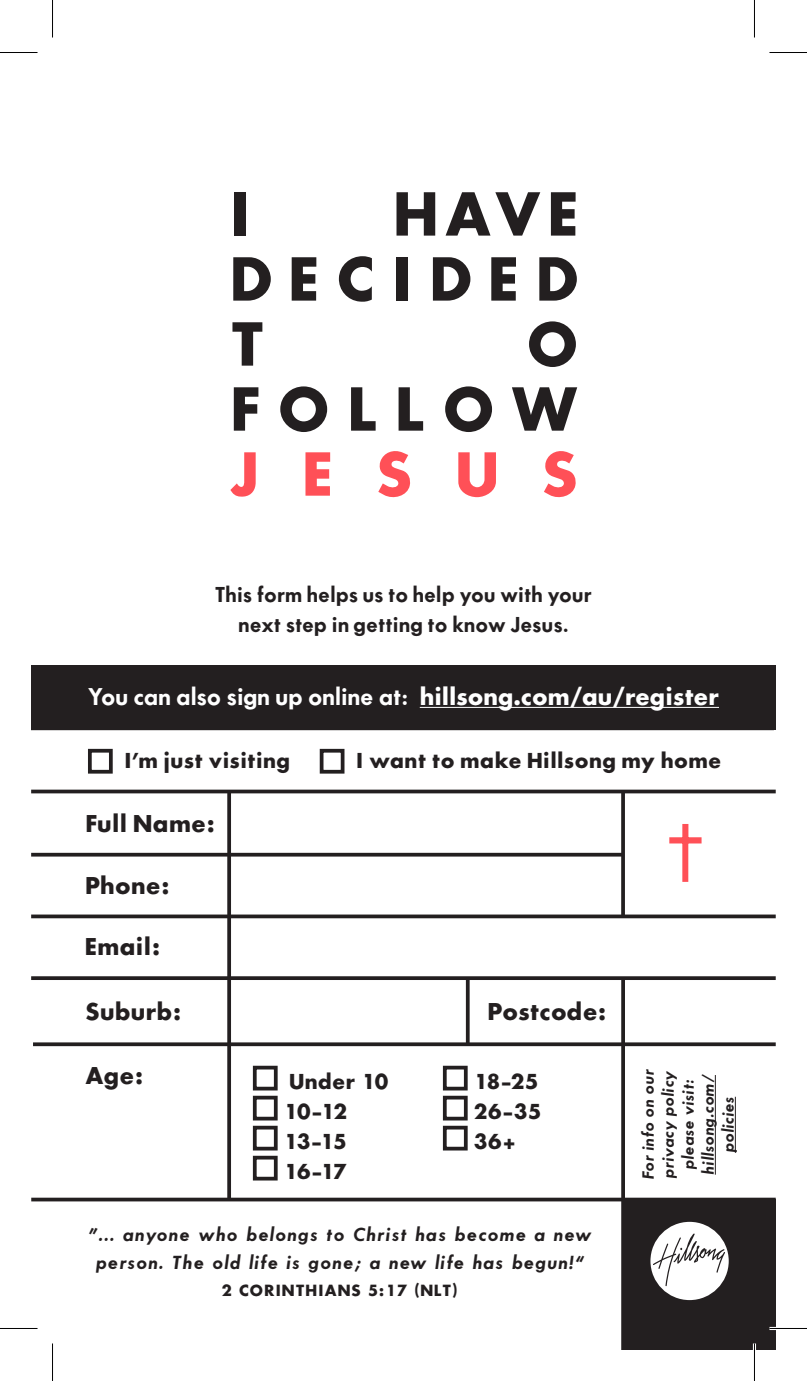
<style>
.page{position:relative;width:807px;height:1381px;background:#fff}
.page>*{position:absolute;margin:0;border:0;box-sizing:border-box;transform-origin:0 0}
.t1{font:700 57.5px/65px "Futura ICG";letter-spacing:.285em;color:#231f20;text-align:justify}
.t2{font:600 22.5px "Futura ICG";letter-spacing:-.01em;color:#fff}
.t3{font:700 22.5px "Futura ICG";letter-spacing:.005em;color:#231f20}
.t4{font:700 20px "Futura ICG";letter-spacing:-.005em;color:#231f20}
.t5{font:600 20px "Futura ICG";color:#231f20}
.t6{font:italic 600 17.5px/27.5px "Futura ICG";letter-spacing:.05em;color:#231f20;text-align:center}
.t7{font:italic 600 15px/20px "Futura ICG";letter-spacing:.01em;color:#231f20;text-align:center}
.t8{font:700 15px "Futura ICG";letter-spacing:.05em;color:#231f20}
.s1{color:#ff5057}
.s2{font-weight:700}
</style>
<div class="page">
<div style="left:31px;top:665px;width:744px;height:65px;background:#231f20"></div>
<div style="left:623px;top:1199px;width:152px;height:150px;background:#231f20"></div>
<svg style="left:31px;top:789px;width:744px;height:4px;background:#454243"></svg>
<div style="left:88px;top:749px;width:25px;height:24px;border:4px solid #231f20"></div>
<div style="left:320px;top:749px;width:24px;height:24px;border:4px solid #231f20"></div>
<hr style="left:420px;top:707px;width:299px;height:1px;background:#fff">
<div style="left:253px;top:1065px;width:25px;height:25px;border:4px solid #231f20"></div>
<div style="left:253px;top:1095px;width:25px;height:25px;border:4px solid #231f20"></div>
<div style="left:253px;top:1125px;width:25px;height:25px;border:4px solid #231f20"></div>
<div style="left:253px;top:1155px;width:25px;height:25px;border:4px solid #231f20"></div>
<hr style="left:31px;top:853px;width:592px;height:3px;background:#231f20">
<svg style="left:31px;top:914px;width:744px;height:4px;background:#403d3d"></svg>
<svg style="left:31px;top:976px;width:744px;height:4px;background:#312d2e"></svg>
<svg style="left:33px;top:1042px;width:742px;height:4px;background:#393536"></svg>
<svg style="left:31px;top:1197px;width:744px;height:4px;background:#484445"></svg>
<svg style="left:621px;top:791px;width:4px;height:125px"></svg>
<hr style="left:466px;top:978px;width:3px;height:66px;background:#231f20">
<svg style="left:621px;top:978px;width:4px;height:371px"></svg>
<svg style="left:227px;top:791px;width:4px;height:408px;background:#312d2e"></svg>
<hr style="left:715px;top:1075px;width:1px;height:99px;background:#231f20">
<hr style="left:735px;top:1096px;width:1px;height:57px;background:#231f20">
<div style="left:443px;top:1065px;width:24px;height:25px;border:4px solid #231f20"></div>
<div style="left:443px;top:1095px;width:24px;height:25px;border:4px solid #231f20"></div>
<div style="left:443px;top:1125px;width:24px;height:25px;border:4px solid #231f20"></div>
<svg style="left:669px;top:824px;width:33px;height:58px"></svg>
<svg style="left:650px;top:1221px;width:78px;height:79px"></svg>
<hr style="left:769px;top:1327px;width:38px;height:3px;background:#fff">
<hr style="left:753px;top:1343px;width:3px;height:38px;background:#fff">
<hr style="left:0;top:52px;width:38px;height:1px;background:#000">
<hr style="left:769px;top:52px;width:38px;height:1px;background:#000">
<hr style="left:0;top:1328px;width:38px;height:1px;background:#000">
<hr style="left:769px;top:1328px;width:38px;height:1px;background:#000">
<hr style="left:52px;top:0;width:1px;height:37px;background:#000">
<hr style="left:52px;top:1343px;width:1px;height:38px;background:#000">
<hr style="left:754px;top:0;width:1px;height:37px;background:#000">
<hr style="left:754px;top:1343px;width:1px;height:38px;background:#000">
<p class="t1" style="left:229px;top:180px;width:23px">I</p>
<p class="t1" style="left:393px;top:180px;width:187px">HAVE</p>
<p class="t1" style="left:229px;top:245px;width:351px">DECIDED</p>
<p class="t1" style="left:229px;top:310px;width:37px">T</p>
<p class="t1" style="left:229px;top:310px;width:351px;text-indent:297px">O FOLLOW <span class="s1">JESUS</span></p>
<p class="t5" style="left:215px;top:581px;width:379px">This form helps us to help you with your</p>
<p class="t5" style="left:239px;top:611px;width:331px">next step in getting to know Jesus.</p>
<p class="t2" style="left:88px;top:681px;width:632px">You can also sign up online at: <span class="s2">hillsong.com/au/register</span></p>
<p class="t4" style="left:124px;top:747px;width:168px">I’m just visiting</p>
<p class="t4" style="left:356px;top:747px;width:367px">I want to make Hillsong my home</p>
<p class="t3" style="left:85px;top:808px;width:131px">Full Name:</p>
<p class="t3" style="left:85px;top:869px;width:85px">Phone:</p>
<p class="t3" style="left:85px;top:931px;width:76px">Email:</p>
<p class="t3" style="left:85px;top:996px;width:97px">Suburb:</p>
<p class="t3" style="left:487px;top:996px;width:120px">Postcode:</p>
<p class="t3" style="left:85px;top:1059px;width:59px">Age:</p>
<p class="t4" style="left:289px;top:1067px;width:102px">Under 10</p>
<p class="t4" style="left:283px;top:1097px;width:66px">10-12</p>
<p class="t4" style="left:283px;top:1127px;width:66px">13-15</p>
<p class="t4" style="left:283px;top:1157px;width:66px">16-17</p>
<p class="t4" style="left:473px;top:1067px;width:67px">18-25</p>
<p class="t4" style="left:473px;top:1097px;width:70px">26-35</p>
<p class="t4" style="left:473px;top:1127px;width:44px">36+</p>
<p class="t6" style="left:87px;top:1220px;width:505px">“... anyone who belongs to Christ has become a new person. The old life is gone; a new life has begun!”</p>
<p class="t8" style="left:221px;top:1280px;width:238px">2 CORINTHIANS 5:17 (NLT)</p>
<p class="t7" style="left:638px;top:1180px;width:112px;rotate:-90deg">For info on our privacy policy please visit:</p>
<p class="t7" style="left:698px;top:1174px;width:102px;rotate:-90deg">hillsong.com/ policies</p>
</div>
